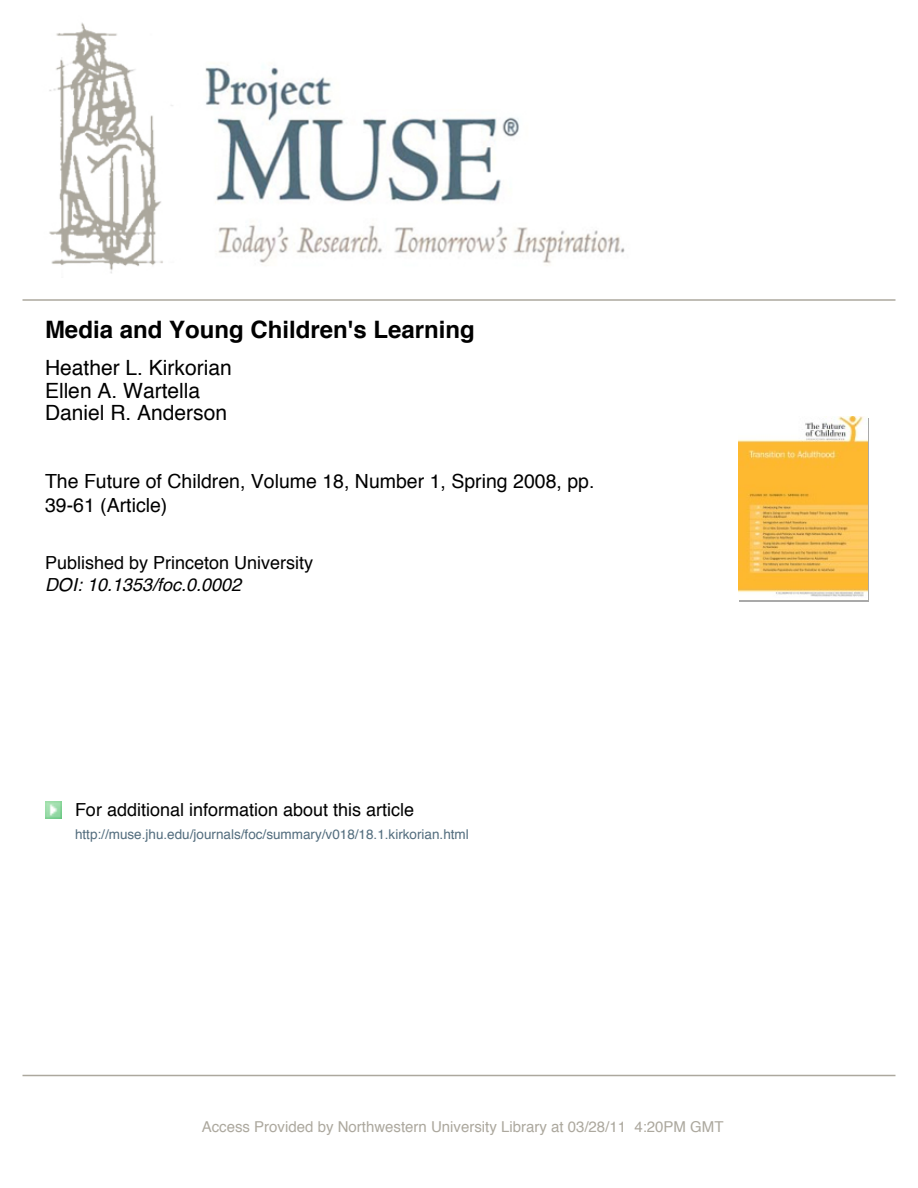
<style>
.page{position:relative;width:918px;height:1188px;background:#fff}
.page>*{position:absolute;margin:0;border:0;box-sizing:border-box;transform-origin:0 0}
.t1{font:700 24px "Helvetica";color:#000}
.t2{font:21px/22.5px "Helvetica";color:#000}
.t3{font:19.5px/24px "Helvetica";color:#000}
.t4{font:18px "Helvetica";color:#000}
.t5{font:italic 18px "Helvetica";color:#000}
.t6{font:15px "Helvetica";color:#aca89e}
.t7{font:13.5px "Helvetica";color:#536d7e}
</style>
<div class="page">
<img style="left:49px;top:23px;width:576px;height:251px">
<hr style="left:22px;top:299px;width:874px;height:2px;background:#aca89e">
<hr style="left:22px;top:1075px;width:874px;height:1px;background:#aca89e">
<img style="left:45px;top:801px;width:17px;height:17px">
<img style="left:738px;top:416px;width:130px;height:181px">
<h1 class="t1" style="left:45px;top:319px;width:431px">Media and Young Children's Learning</h1>
<p class="t2" style="left:45px;top:358px;width:188px">Heather L. Kirkorian<br>Ellen A. Wartella<br>Daniel R. Anderson</p>
<p class="t3" style="left:45px;top:470px;width:551px">The Future of Children, Volume 18, Number 1, Spring 2008, pp.<br>39-61 (Article)</p>
<p class="t4" style="left:45px;top:555px;width:270px">Published by Princeton University</p>
<p class="t5" style="left:45px;top:577px;width:198px">DOI: 10.1353/foc.0.0002</p>
<p class="t4" style="left:75px;top:802px;width:341px">For additional information about this article</p>
<p class="t7" style="left:75px;top:828px;width:395px">http://muse.jhu.edu/journals/foc/summary/v018/18.1.kirkorian.html</p>
<p class="t6" style="left:202px;top:1120px;width:523px">Access Provided by Northwestern University Library at 03/28/11 4:20PM GMT</p>
</div>
